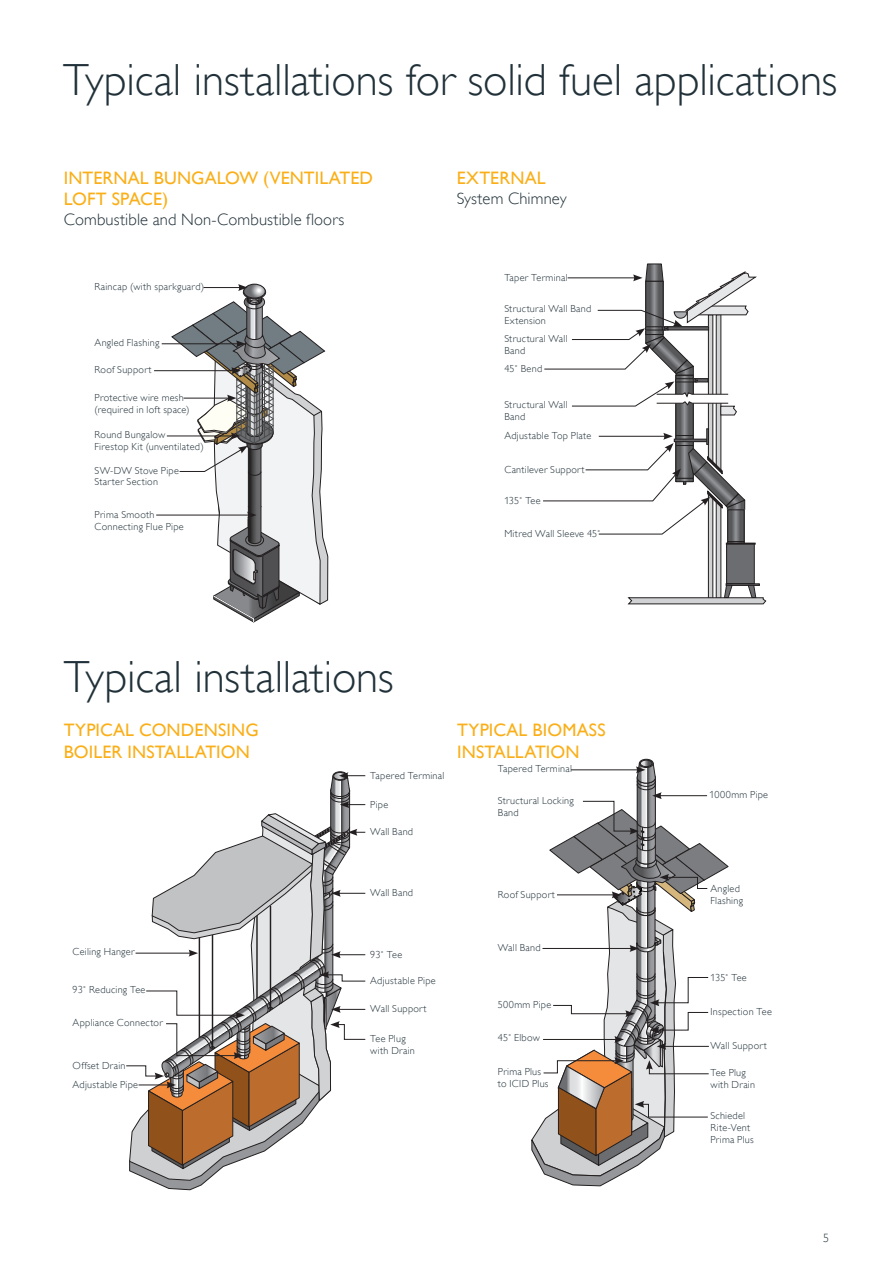
<style>
.page{position:relative;width:893px;height:1263px;background:#fff}
.page>*{position:absolute;margin:0;border:0;box-sizing:border-box;transform-origin:0 0}
.t1{font:300 45px "Gill Alt One";letter-spacing:-.005em;color:#213139}
.t2{font:18px/21.6px "Gill Alt One";letter-spacing:.005em;color:#faaf18}
.t3{font:300 16.5px "Gill Alt One";letter-spacing:.005em;color:#213139}
.t4{font:300 12px "Gill Alt One";color:#213139}
.t5{font:300 10.2px/11.7px "Gill Alt One";letter-spacing:.025em;color:#213139}
</style>
<div class="page">
<div style="left:708px;top:315px;width:5px;height:283px;background:#d1d2d4"></div>
<div style="left:708px;top:315px;width:5px;height:283px;border:1px solid #231f20"></div>
<div style="left:716px;top:315px;width:5px;height:283px;background:#d1d2d4"></div>
<div style="left:716px;top:314px;width:5px;height:284px;border:1px solid #231f20"></div>
<svg style="left:678px;top:415px;width:13px;height:14px"></svg>
<div style="left:676px;top:375px;width:17px;height:103px;border:1px solid #231f20"></div>
<svg style="left:730px;top:535px;width:12px;height:6px"></svg>
<div style="left:728px;top:510px;width:16px;height:45px;border:1px solid #231f20"></div>
<div style="left:727px;top:543px;width:27px;height:41px;background:#6c6d70"></div>
<div style="left:726px;top:543px;width:28px;height:41px;border:1px solid #231f20"></div>
<svg style="left:726px;top:541px;width:29px;height:3px"></svg>
<div style="left:726px;top:584px;width:33px;height:1px;border:1px solid #231f20"></div>
<svg style="left:628px;top:585px;width:138px;height:19px"></svg>
<svg style="left:543px;top:429px;width:202px;height:106px"></svg>
<svg style="left:544px;top:264px;width:212px;height:151px"></svg>
<hr style="left:154px;top:370px;width:80px;height:1px;background:#231f20">
<hr style="left:162px;top:343px;width:76px;height:1px;background:#231f20">
<hr style="left:167px;top:436px;width:66px;height:1px;background:#231f20">
<hr style="left:156px;top:515px;width:93px;height:1px;background:#231f20">
<svg style="left:172px;top:284px;width:156px;height:338px"></svg>
<svg style="left:126px;top:772px;width:240px;height:418px"></svg>
<div style="left:639px;top:759px;width:14px;height:9px;border:1px solid #231f20;border-radius:50%"></div>
<svg style="left:532px;top:760px;width:196px;height:426px"></svg>
<p class="t1" style="left:63px;top:54px;width:776px">Typical installations for solid fuel applications</p>
<p class="t2" style="left:64px;top:167px;width:311px">INTERNAL BUNGALOW (VENTILATED<br>LOFT SPACE)</p>
<p class="t3" style="left:64px;top:210px;width:282px">Combustible and Non-Combustible floors</p>
<p class="t5" style="left:95px;top:281px;width:111px">Raincap (with sparkguard)</p>
<p class="t5" style="left:95px;top:337px;width:66px">Angled Flashing</p>
<p class="t5" style="left:95px;top:364px;width:59px">Roof Support</p>
<p class="t5" style="left:95px;top:392px;width:91px">Protective wire mesh</p>
<p class="t5" style="left:95px;top:404px;width:97px">(required in loft space)</p>
<p class="t5" style="left:95px;top:429px;width:72px">Round Bungalow</p>
<p class="t5" style="left:95px;top:440px;width:111px">Firestop Kit (unventilated)</p>
<p class="t5" style="left:95px;top:464px;width:86px">SW-DW Stove Pipe</p>
<p class="t5" style="left:95px;top:476px;width:65px">Starter Section</p>
<p class="t5" style="left:95px;top:508px;width:61px">Prima Smooth</p>
<p class="t5" style="left:95px;top:520px;width:91px">Connecting Flue Pipe</p>
<p class="t2" style="left:457px;top:167px;width:90px">EXTERNAL</p>
<p class="t3" style="left:457px;top:188px;width:111px">System Chimney</p>
<p class="t5" style="left:504px;top:272px;width:65px">Taper Terminal</p>
<p class="t5" style="left:504px;top:303px;width:89px">Structural Wall Band<br>Extension</p>
<p class="t5" style="left:504px;top:333px;width:65px">Structural Wall<br>Band</p>
<p class="t5" style="left:504px;top:363px;width:39px">45˚ Bend</p>
<p class="t5" style="left:504px;top:399px;width:65px">Structural Wall<br>Band</p>
<p class="t5" style="left:504px;top:429px;width:88px">Adjustable Top Plate</p>
<p class="t5" style="left:504px;top:463px;width:82px">Cantilever Support</p>
<p class="t5" style="left:504px;top:495px;width:38px">135˚ Tee</p>
<p class="t5" style="left:504px;top:528px;width:98px">Mitred Wall Sleeve 45˚</p>
<p class="t1" style="left:64px;top:650px;width:332px">Typical installations</p>
<p class="t2" style="left:64px;top:719px;width:196px">TYPICAL CONDENSING<br>BOILER INSTALLATION</p>
<p class="t5" style="left:370px;top:769px;width:76px">Tapered Terminal</p>
<p class="t5" style="left:370px;top:798px;width:19px">Pipe</p>
<p class="t5" style="left:370px;top:826px;width:44px">Wall Band</p>
<p class="t2" style="left:457px;top:719px;width:150px">TYPICAL BIOMASS<br>INSTALLATION</p>
<p class="t5" style="left:498px;top:763px;width:76px">Tapered Terminal</p>
<p class="t5" style="left:498px;top:795px;width:77px">Structural Locking<br>Band</p>
<p class="t5" style="left:73px;top:946px;width:63px">Ceiling Hanger</p>
<p class="t5" style="left:73px;top:984px;width:74px">93˚ Reducing Tee</p>
<p class="t5" style="left:73px;top:1016px;width:92px">Appliance Connector</p>
<p class="t5" style="left:73px;top:1059px;width:54px">Offset Drain</p>
<p class="t5" style="left:73px;top:1078px;width:67px">Adjustable Pipe</p>
<p class="t5" style="left:370px;top:887px;width:44px">Wall Band</p>
<p class="t5" style="left:370px;top:948px;width:33px">93˚ Tee</p>
<p class="t5" style="left:370px;top:975px;width:67px">Adjustable Pipe</p>
<p class="t5" style="left:370px;top:1003px;width:58px">Wall Support</p>
<p class="t5" style="left:370px;top:1033px;width:37px">Tee Plug</p>
<p class="t5" style="left:370px;top:1045px;width:46px">with Drain</p>
<p class="t5" style="left:498px;top:888px;width:59px">Roof Support</p>
<p class="t5" style="left:498px;top:941px;width:44px">Wall Band</p>
<p class="t5" style="left:498px;top:999px;width:55px">500mm Pipe</p>
<p class="t5" style="left:498px;top:1031px;width:44px">45˚ Elbow</p>
<p class="t5" style="left:498px;top:1066px;width:45px">Prima Plus</p>
<p class="t5" style="left:498px;top:1077px;width:52px">to ICID Plus</p>
<p class="t5" style="left:709px;top:789px;width:60px">1000mm Pipe</p>
<p class="t5" style="left:710px;top:882px;width:34px">Angled<br>Flashing</p>
<p class="t5" style="left:710px;top:971px;width:38px">135˚ Tee</p>
<p class="t5" style="left:710px;top:1005px;width:63px">Inspection Tee</p>
<p class="t5" style="left:710px;top:1040px;width:58px">Wall Support</p>
<p class="t5" style="left:710px;top:1067px;width:37px">Tee Plug</p>
<p class="t5" style="left:710px;top:1079px;width:46px">with Drain</p>
<p class="t5" style="left:710px;top:1110px;width:36px">Schiedel</p>
<p class="t5" style="left:710px;top:1122px;width:41px">Rite-Vent</p>
<p class="t5" style="left:710px;top:1133px;width:45px">Prima Plus</p>
<p class="t4" style="left:823px;top:1230px;width:7px">5</p>
</div>
